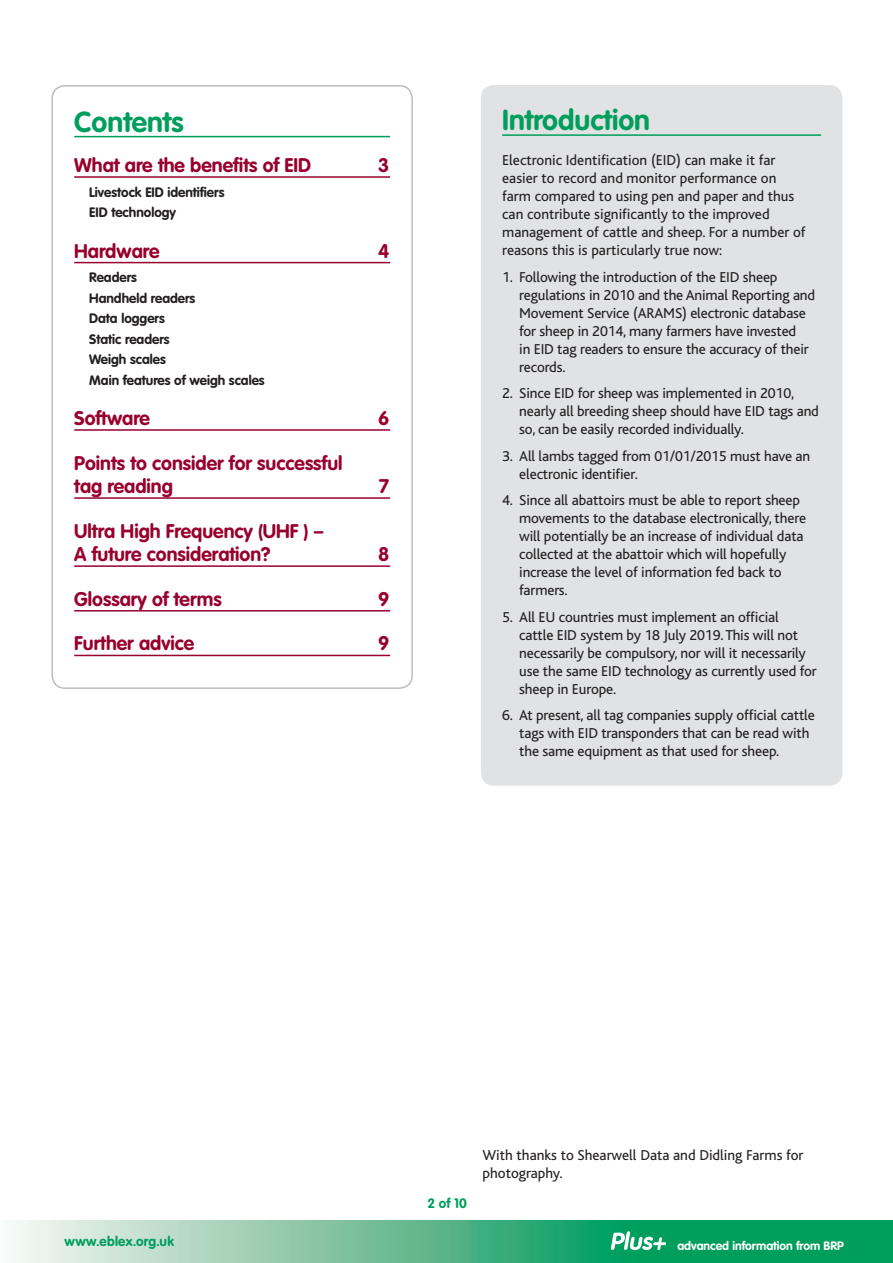
<style>
.page{position:relative;width:893px;height:1263px;background:#fff}
.page>*{position:absolute;margin:0;border:0;box-sizing:border-box;transform-origin:0 0}
.t1{font:700 28.5px "VAG Rounded";color:#009e5d}
.t2{font:700 19.5px/23.4px "VAG Rounded";color:#98012d}
.t3{font:15px/18px "Bliss";letter-spacing:-.01em;color:#231f20}
.t4{font:700 13.5px/20.4px "VAG Rounded";color:#231f20}
.t5{font:700 13.5px "VAG Rounded";letter-spacing:.015em;color:#009e5d}
.t6{font:700 12px "VAG Rounded";color:#fff}
</style>
<div class="page">
<svg style="left:14px;top:1220px;width:879px;height:43px;background:#5dbb90"></svg>
<svg style="left:611px;top:1231px;width:55px;height:19px"></svg>
<div style="left:481px;top:85px;width:361px;height:701px;background:#e1e2e4;border-radius:13px"></div>
<hr style="left:502px;top:134px;width:319px;height:2px;background:#009e5d">
<hr style="left:74px;top:136px;width:316px;height:1px;background:#009e5d">
<hr style="left:74px;top:176px;width:316px;height:2px;background:#98012d">
<hr style="left:74px;top:262px;width:316px;height:1px;background:#98012d">
<hr style="left:74px;top:429px;width:316px;height:2px;background:#98012d">
<hr style="left:74px;top:497px;width:316px;height:2px;background:#98012d">
<hr style="left:74px;top:565px;width:316px;height:2px;background:#98012d">
<hr style="left:74px;top:610px;width:316px;height:1px;background:#98012d">
<hr style="left:74px;top:655px;width:316px;height:1px;background:#98012d">
<div style="left:51px;top:85px;width:362px;height:604px;border:2px solid #bcbdc0;border-radius:13px"></div>
<h1 class="t1" style="left:74px;top:105px;width:111px">Contents</h1>
<h2 class="t2" style="left:74px;top:153px;width:239px">What are the benefits of EID</h2>
<h2 class="t2" style="left:378px;top:153px;width:13px">3</h2>
<p class="t4" style="left:89px;top:182px;width:137px">Livestock EID identifiers<br>EID technology</p>
<h2 class="t2" style="left:74px;top:239px;width:87px">Hardware</h2>
<h2 class="t2" style="left:378px;top:239px;width:13px">4</h2>
<p class="t4" style="left:89px;top:267px;width:177px">Readers<br>Handheld readers<br>Data loggers<br>Static readers<br>Weigh scales<br>Main features of weigh scales</p>
<h2 class="t2" style="left:74px;top:406px;width:77px">Software</h2>
<h2 class="t2" style="left:378px;top:406px;width:13px">6</h2>
<h2 class="t2" style="left:74px;top:451px;width:270px">Points to consider for successful tag reading</h2>
<h2 class="t2" style="left:379px;top:474px;width:12px">7</h2>
<h2 class="t2" style="left:74px;top:519px;width:251px">Ultra High Frequency (UHF ) –<br>A future consideration?</h2>
<h2 class="t2" style="left:378px;top:542px;width:13px">8</h2>
<h2 class="t2" style="left:74px;top:587px;width:149px">Glossary of terms</h2>
<h2 class="t2" style="left:378px;top:587px;width:13px">9</h2>
<h2 class="t2" style="left:74px;top:632px;width:122px">Further advice</h2>
<h2 class="t2" style="left:378px;top:632px;width:13px">9</h2>
<h1 class="t1" style="left:502px;top:103px;width:149px">Introduction</h1>
<p class="t3" style="left:502px;top:151px;width:305px">Electronic Identification (EID) can make it far easier to record and monitor performance on farm compared to using pen and paper and thus can contribute significantly to the improved management of cattle and sheep. For a number of reasons this is particularly true now:</p>
<p class="t3" style="left:519px;top:268px;width:297px;text-indent:-17px">1. Following the introduction of the EID sheep regulations in 2010 and the Animal Reporting and Movement Service (ARAMS) electronic database for sheep in 2014, many farmers have invested<br>in EID tag readers to ensure the accuracy of their records.</p>
<p class="t3" style="left:519px;top:384px;width:301px;text-indent:-17px">2. Since EID for sheep was implemented in 2010, nearly all breeding sheep should have EID tags and so, can be easily recorded individually.</p>
<p class="t3" style="left:519px;top:447px;width:292px;text-indent:-17px">3. All lambs tagged from 01/01/2015 must have an electronic identifier.</p>
<p class="t3" style="left:519px;top:491px;width:288px;text-indent:-17px">4. Since all abattoirs must be able to report sheep movements to the database electronically, there will potentially be an increase of individual data collected at the abattoir which will hopefully increase the level of information fed back to farmers.</p>
<p class="t3" style="left:519px;top:608px;width:299px;text-indent:-17px">5. All EU countries must implement an official cattle EID system by 18 July 2019. This will not necessarily be compulsory, nor will it necessarily use the same EID technology as currently used for sheep in Europe.</p>
<p class="t3" style="left:519px;top:707px;width:297px;text-indent:-17px">6. At present, all tag companies supply official cattle tags with EID transponders that can be read with the same equipment as that used for sheep.</p>
<p class="t5" style="left:428px;top:1195px;width:41px">2 of 10</p>
<p class="t3" style="left:483px;top:1146px;width:322px">With thanks to Shearwell Data and Didling Farms for photography.</p>
<p class="t5" style="left:65px;top:1233px;width:111px">www.eblex.org.uk</p>
<p class="t6" style="left:677px;top:1239px;width:168px">advanced information from BRP</p>
</div>
